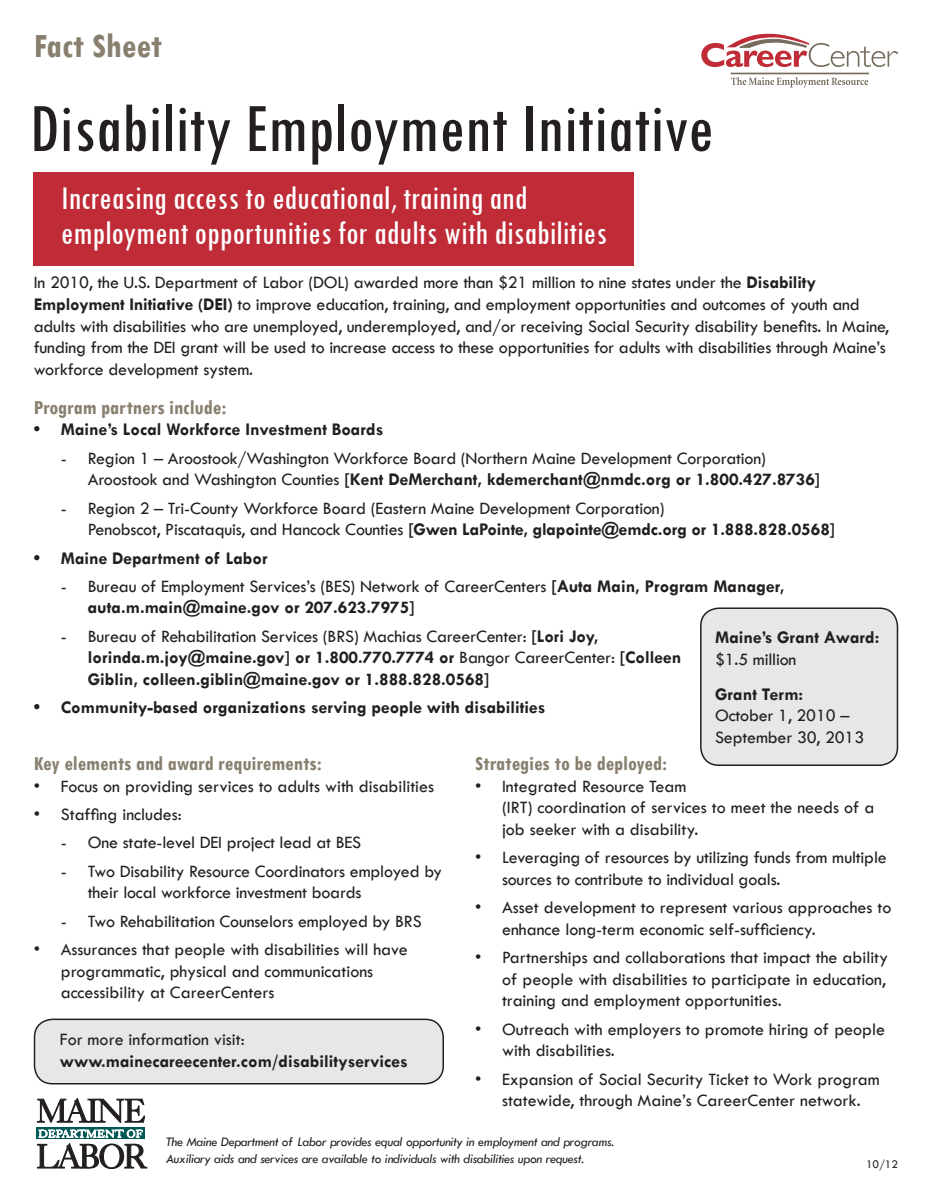
<style>
.page{position:relative;width:932px;height:1202px;background:#fff}
.page>*{position:absolute;margin:0;border:0;box-sizing:border-box;transform-origin:0 0}
.t1{font:condensed 72px "Tw Cen";color:#231f20}
.t2{font:700 condensed 36px "Tw Cen";color:#887f6f}
.reversed_header_-_ta{font:condensed 34.5px/34.5px "Tw Cen";color:#fff}
.t3{font:700 condensed 21px "Tw Cen";color:#887f6f}
.body_text_bullets{font:18px/21.6px "Tw Cen";color:#231f20}
.Body_text{font:18px/21.6px "Tw Cen";letter-spacing:-.01em;color:#231f20}
.body_text_bullets_1s{font:18px/21.6px "Tw Cen";letter-spacing:-.01em;color:#231f20}
.body_text_bullets_1s-2{font:700 18px/21.6px "Tw Cen";color:#231f20}
.body_text_bullets-2{font:700 18px "Tw Cen";color:#231f20}
.Body_Text_-_Bold{font:700 18px "Tw Cen";color:#231f20}
.Body_text_-_listings{font:18px "Tw Cen";color:#231f20}
.Equal_opportunity_te{font:italic 13.5px "Tw Cen";letter-spacing:-.02em;color:#231f20}
.Body_text-2{font:12px "Tw Cen";color:#231f20}
.s1{font-weight:700}
.s2{font-weight:400}
</style>
<div class="page">
<div style="left:34px;top:172px;width:600px;height:94px;background:#bf2b37"></div>
<svg style="left:701px;top:34px;width:197px;height:33px"></svg>
<svg style="left:731px;top:77px;width:137px;height:11px"></svg>
<hr style="left:731px;top:73px;width:137px;height:1px;background:#766c5e">
<svg style="left:37px;top:1098px;width:108px;height:24px"></svg>
<svg style="left:37px;top:1143px;width:110px;height:25px"></svg>
<svg style="left:36px;top:1127px;width:109px;height:12px"></svg>
<svg style="left:39px;top:1129px;width:104px;height:8px"></svg>
<div style="left:700px;top:608px;width:197px;height:157px;background:#e6e7e9;border-radius:18px"></div>
<div style="left:700px;top:607px;width:198px;height:159px;border:2px solid #231f20;border-radius:18px"></div>
<div style="left:34px;top:1019px;width:409px;height:64px;background:#e6e7e9;border-radius:18px"></div>
<div style="left:34px;top:1018px;width:410px;height:66px;border:2px solid #231f20;border-radius:18px"></div>
<p class="t2" style="left:34px;top:24px;width:130px">Fact Sheet</p>
<p class="t1" style="left:29px;top:85px;width:686px">Disability Employment Initiative</p>
<p class="reversed_header_-_ta" style="left:61px;top:180px;width:547px">Increasing access to educational, training and employment opportunities for adults with disabilities</p>
<p class="Body_text" style="left:34px;top:272px;width:857px">In 2010, the U.S. Department of Labor (DOL) awarded more than $21 million to nine states under the <span class="s1">Disability Employment Initiative (DEI)</span> to improve education, training, and employment opportunities and outcomes of youth and adults with disabilities who are unemployed, underemployed, and/or receiving Social Security disability benefits. In Maine, funding from the DEI grant will be used to increase access to these opportunities for adults with disabilities through Maine’s workforce development system.</p>
<p class="t3" style="left:34px;top:394px;width:194px">Program partners include:</p>
<p class="body_text_bullets-2" style="left:34px;top:419px;width:351px">• Maine’s Local Workforce Investment Boards</p>
<p class="body_text_bullets_1s" style="left:88px;top:447px;width:734px;text-indent:-27px">- Region 1 – Aroostook/Washington Workforce Board (Northern Maine Development Corporation)<br>Aroostook and Washington Counties <span class="s1">[Kent DeMerchant, kdemerchant@nmdc.org or 1.800.427.8736]</span></p>
<p class="body_text_bullets_1s" style="left:88px;top:497px;width:749px;text-indent:-27px">- Region 2 – Tri-County Workforce Board (Eastern Maine Development Corporation)<br>Penobscot, Piscataquis, and Hancock Counties <span class="s1">[Gwen LaPointe, glapointe@emdc.org or 1.888.828.0568]</span></p>
<p class="body_text_bullets-2" style="left:34px;top:547px;width:235px">• Maine Department of Labor</p>
<p class="body_text_bullets_1s-2" style="left:88px;top:575px;width:698px;text-indent:-27px"><span class="s2">- Bureau of Employment Services’s (BES) Network of CareerCenters</span> [Auta Main, Program Manager, auta.m.main@maine.gov or 207.623.7975]</p>
<p class="body_text_bullets_1s-2" style="left:88px;top:625px;width:595px;text-indent:-27px"><span class="s2">- Bureau of Rehabilitation Services (BRS) Machias CareerCenter:</span> [Lori Joy, lorinda.m.joy@maine.gov] or 1.800.770.7774 or <span class="s2">Bangor CareerCenter:</span> [Colleen<br>Giblin, colleen.giblin@maine.gov or 1.888.828.0568]</p>
<p class="body_text_bullets-2" style="left:34px;top:697px;width:513px">• Community-based organizations serving people with disabilities</p>
<p class="t3" style="left:34px;top:751px;width:289px">Key elements and award requirements:</p>
<p class="body_text_bullets" style="left:34px;top:775px;width:402px">• Focus on providing services to adults with disabilities</p>
<p class="body_text_bullets" style="left:34px;top:803px;width:150px">• Staffing includes:</p>
<p class="body_text_bullets_1s" style="left:61px;top:832px;width:302px">- One state-level DEI project lead at BES</p>
<p class="body_text_bullets_1s" style="left:88px;top:860px;width:356px;text-indent:-27px">- Two Disability Resource Coordinators employed by their local workforce investment boards</p>
<p class="body_text_bullets_1s" style="left:61px;top:910px;width:362px">- Two Rehabilitation Counselors employed by BRS</p>
<p class="body_text_bullets" style="left:61px;top:938px;width:348px;text-indent:-27px">• Assurances that people with disabilities will have programmatic, physical and communications accessibility at CareerCenters</p>
<p class="Body_Text_-_Bold" style="left:715px;top:626px;width:166px">Maine’s Grant Award:</p>
<p class="Body_text" style="left:715px;top:648px;width:83px">$1.5 million</p>
<p class="Body_Text_-_Bold" style="left:715px;top:683px;width:90px">Grant Term:</p>
<p class="Body_text" style="left:715px;top:704px;width:151px">October 1, 2010 –<br>September 30, 2013</p>
<p class="t3" style="left:475px;top:751px;width:193px">Strategies to be deployed:</p>
<p class="body_text_bullets" style="left:502px;top:775px;width:374px;text-indent:-27px">• Integrated Resource Team<br>(IRT) coordination of services to meet the needs of a job seeker with a disability.</p>
<p class="body_text_bullets" style="left:502px;top:846px;width:386px;text-indent:-27px">• Leveraging of resources by utilizing funds from multiple sources to contribute to individual goals.</p>
<p class="body_text_bullets" style="left:502px;top:896px;width:391px;text-indent:-27px">• Asset development to represent various approaches to enhance long-term economic self-sufficiency.</p>
<p class="body_text_bullets" style="left:502px;top:946px;width:387px;text-align:justify;text-indent:-27px">• Partnerships and collaborations that impact the ability of people with disabilities to participate in education, training and employment opportunities.</p>
<p class="body_text_bullets" style="left:502px;top:1018px;width:384px;text-indent:-27px">• Outreach with employers to promote hiring of people with disabilities.</p>
<p class="body_text_bullets" style="left:475px;top:1068px;width:406px;text-align:center">• Expansion of Social Security Ticket to Work program statewide, through Maine’s CareerCenter network.</p>
<p class="Body_text_-_listings" style="left:60px;top:1028px;width:186px">For more information visit:</p>
<p class="Body_Text_-_Bold" style="left:60px;top:1050px;width:349px">www.mainecareecenter.com/disabilityservices</p>
<p class="Equal_opportunity_te" style="left:166px;top:1133px;width:450px">The Maine Department of Labor provides equal opportunity in employment and programs.</p>
<p class="Equal_opportunity_te" style="left:166px;top:1150px;width:420px">Auxiliary aids and services are available to individuals with disabilities upon request.</p>
<p class="Body_text-2" style="left:866px;top:1156px;width:34px">10/12</p>
</div>
